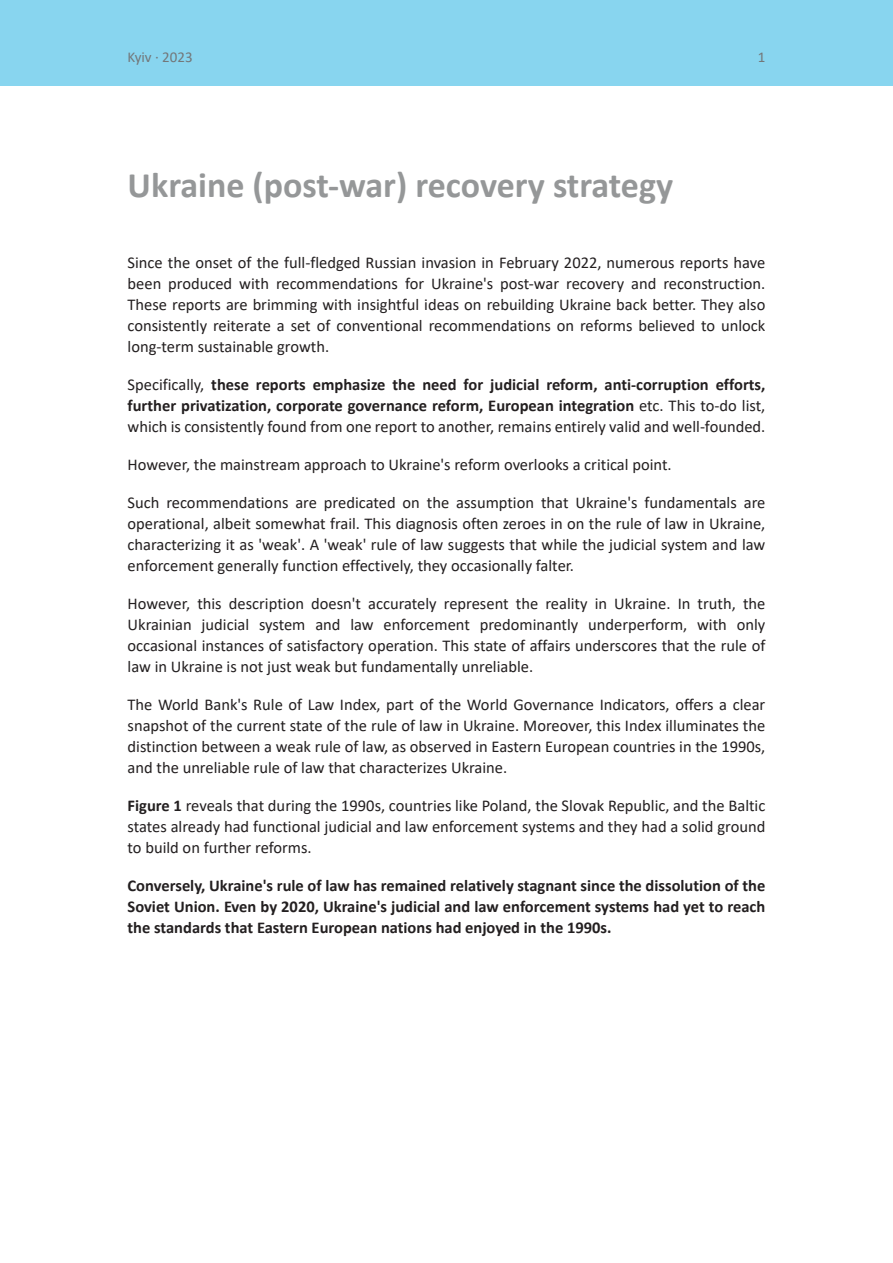
<style>
.page{position:relative;width:893px;height:1263px;background:#fff}
.page>*{position:absolute;margin:0;border:0;box-sizing:border-box;transform-origin:0 0}
.t1{font:700 36px "Calibri";color:#959798}
.t2{font:16.5px/21px "Calibri";color:#231f20;text-align:justify}
.t3{font:700 16.5px/21px "Calibri";color:#231f20;text-align:justify}
.t4{font:15px "Calibri";color:#737779}
.s1{font-weight:400}
.s2{font-weight:700}
</style>
<div class="page">
<div style="left:0;top:0;width:893px;height:85px;background:#88d5ef"></div>
<p class="t4" style="left:128px;top:47px;width:67px">Kyiv · 2023</p>
<p class="t4" style="left:758px;top:47px;width:9px">1</p>
<p class="t1" style="left:128px;top:160px;width:547px">Ukraine (post-war) recovery strategy</p>
<p class="t2" style="left:128px;top:251px;width:639px">Since the onset of the full-fledged Russian invasion in February 2022, numerous reports have been produced with recommendations for Ukraine's post-war recovery and reconstruction.<br>These reports are brimming with insightful ideas on rebuilding Ukraine back better. They also consistently reiterate a set of conventional recommendations on reforms believed to unlock long-term sustainable growth.</p>
<p class="t3" style="left:128px;top:373px;width:639px"><span class="s1">Specifically,</span> these reports emphasize the need for judicial reform, anti-corruption efforts, further privatization, corporate governance reform, European integration <span class="s1">etc. This to-do list, which is consistently found from one report to another, remains entirely valid and well-founded.</span></p>
<p class="t2" style="left:128px;top:453px;width:546px">However, the mainstream approach to Ukraine's reform overlooks a critical point.</p>
<p class="t2" style="left:128px;top:491px;width:639px">Such recommendations are predicated on the assumption that Ukraine's fundamentals are operational, albeit somewhat frail. This diagnosis often zeroes in on the rule of law in Ukraine, characterizing it as 'weak'. A 'weak' rule of law suggests that while the judicial system and law enforcement generally function effectively, they occasionally falter.</p>
<p class="t2" style="left:128px;top:592px;width:639px">However, this description doesn't accurately represent the reality in Ukraine. In truth, the Ukrainian judicial system and law enforcement predominantly underperform, with only occasional instances of satisfactory operation. This state of affairs underscores that the rule of law in Ukraine is not just weak but fundamentally unreliable.</p>
<p class="t2" style="left:128px;top:693px;width:639px">The World Bank's Rule of Law Index, part of the World Governance Indicators, offers a clear snapshot of the current state of the rule of law in Ukraine. Moreover, this Index illuminates the distinction between a weak rule of law, as observed in Eastern European countries in the 1990s, and the unreliable rule of law that characterizes Ukraine.</p>
<p class="t2" style="left:128px;top:794px;width:639px"><span class="s2">Figure 1</span> reveals that during the 1990s, countries like Poland, the Slovak Republic, and the Baltic states already had functional judicial and law enforcement systems and they had a solid ground to build on further reforms.</p>
<p class="t3" style="left:128px;top:874px;width:639px">Conversely, Ukraine's rule of law has remained relatively stagnant since the dissolution of the Soviet Union. Even by 2020, Ukraine's judicial and law enforcement systems had yet to reach the standards that Eastern European nations had enjoyed in the 1990s.</p>
</div>
